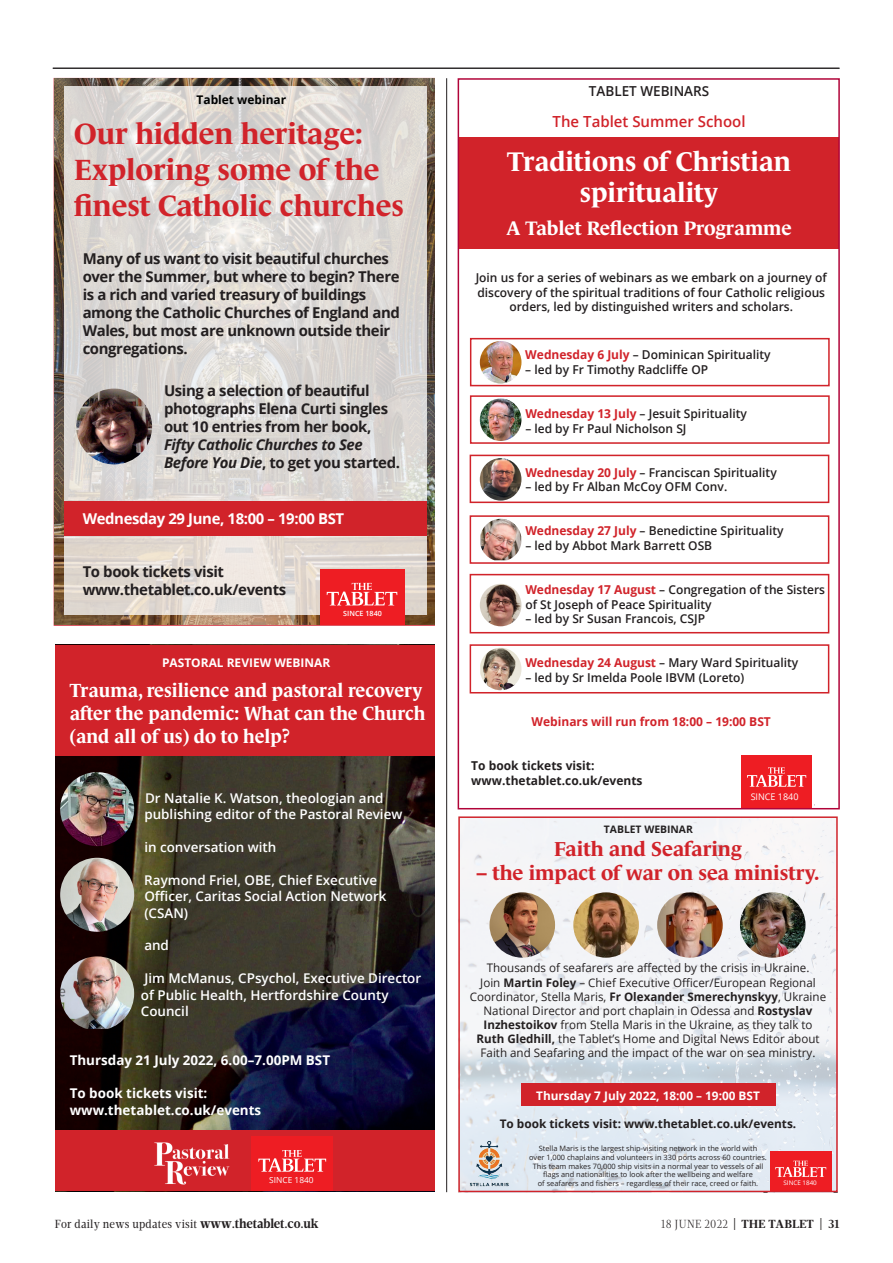
<style>
.page{position:relative;width:893px;height:1263px;background:#fff}
.page>*{position:absolute;margin:0;border:0;box-sizing:border-box;transform-origin:0 0}
.t1{font:700 29.85px/35.8px "Le Monde Journal";color:#d1232a}
.t2{font:700 27.6px/30.6px "Le Monde Journal Std";color:#fff;text-align:center}
.t3{font:700 20.55px "Le Monde Journal Std";color:#d1232a}
.t4{font:700 19.95px "Le Monde Journal Std";color:#fff}
.t5{font:700 19.35px/23.2px "Le Monde Journal Std";color:#fff;scale:.96 1}
.t6{font:600 15.3px "Open Sans";color:#d1232a}
.t7{font:700 14.85px/17.9px "Open Sans";letter-spacing:-.025em;color:#231f20}
.t8{font:700 14.85px "Open Sans";letter-spacing:-.025em;color:#fff}
.t9{font:600 13.8px "Open Sans";color:#231f20}
.t10{font:600 13.5px/16.4px "Open Sans";color:#fff}
.t11{font:700 13.5px/16.4px "Open Sans";color:#fff}
.t12{font:600 12.3px/14.7px "Open Sans";color:#231f20;text-align:center}
.t13{font:700 12.3px/14.7px "Open Sans";color:#231f20}
.t14{font:700 12.3px "Open Sans";color:#d1232a}
.t15{font:12px "Velino Condensed Text";letter-spacing:.02em;color:#231f20}
.t16{font:700 12px "Velino Text";color:#231f20}
.t17{font:700 12px "Open Sans";color:#fff}
.t18{font:700 12px "Open Sans";color:#000100}
.t19{font:11.85px/14.1px "Open Sans";color:#231f20;text-align:center}
.t20{font:700 11.85px "Open Sans";color:#231f20}
.t21{font:700 11.85px "Open Sans";color:#fff}
.t22{font:700 10.35px "Open Sans";color:#231f20}
.t23{font:9.15px "Open Sans";color:#fff}
.t24{font:8.4px "Open Sans";color:#fff}
.t25{font:7.35px/8.9px "Open Sans";color:#231f20;text-align:center}
.t26{font:600 7.2px "Open Sans";color:#fff}
.t27{font:6.3px "Open Sans";color:#fff}
.s1{font-style:italic}
.s2{font-weight:700;font-size:13.5px}
.s3{font-weight:700;color:#d1232a}
.s4{font-weight:700}
.s5{font-family:"Velino Condensed Text";font-weight:300}
.s6{font-family:"Minion Pro";font-weight:400}
</style>
<div class="page">
<hr style="left:53px;top:68px;width:786px;height:1px;background:#231f20">
<hr style="left:446px;top:78px;width:1px;height:1114px;background:#231f20">
<img style="left:55px;top:78px;width:379px;height:546px">
<svg style="left:65px;top:86px;width:362px;height:529px;background:#ddd8d4"></svg>
<div style="left:65px;top:501px;width:362px;height:34px;background:#d1232a"></div>
<img style="left:76px;top:389px;width:76px;height:75px;border-radius:38px">
<div style="left:320px;top:569px;width:84px;height:55px;background:#ee1d23"></div>
<svg style="left:327px;top:583px;width:70px;height:22px"></svg>
<div style="left:458px;top:137px;width:381px;height:112px;background:#d1232a"></div>
<img style="left:480px;top:341px;width:41px;height:42px;border-radius:21px">
<img style="left:480px;top:398px;width:41px;height:43px;border-radius:21px">
<img style="left:480px;top:458px;width:41px;height:43px;border-radius:21px">
<img style="left:480px;top:519px;width:41px;height:41px">
<div style="left:470px;top:338px;width:360px;height:48px;border:2px solid #d1232a"></div>
<div style="left:470px;top:455px;width:359px;height:48px;border:2px solid #d1232a"></div>
<div style="left:470px;top:395px;width:360px;height:49px;border:2px solid #d1232a"></div>
<div style="left:470px;top:515px;width:359px;height:49px;border:2px solid #d1232a"></div>
<div style="left:742px;top:755px;width:70px;height:54px;background:#ee1d23"></div>
<svg style="left:747px;top:767px;width:59px;height:20px"></svg>
<div style="left:470px;top:574px;width:359px;height:59px;border:2px solid #d1232a"></div>
<div style="left:470px;top:644px;width:359px;height:49px;border:2px solid #d1232a"></div>
<img style="left:480px;top:584px;width:41px;height:42px;border-radius:21px">
<img style="left:480px;top:648px;width:41px;height:42px">
<div style="left:458px;top:78px;width:382px;height:731px;border:2px solid #b10439"></div>
<img style="left:460px;top:818px;width:376px;height:372px">
<div style="left:521px;top:1083px;width:255px;height:22px;background:#d1232a"></div>
<img style="left:489px;top:892px;width:66px;height:66px;border-radius:33px">
<img style="left:573px;top:892px;width:66px;height:66px;border-radius:33px">
<img style="left:657px;top:892px;width:66px;height:66px;border-radius:33px">
<img style="left:460px;top:1137px;width:56px;height:51px">
<div style="left:770px;top:1151px;width:61px;height:41px;background:#ee1d23"></div>
<svg style="left:775px;top:1161px;width:51px;height:16px"></svg>
<div style="left:458px;top:816px;width:380px;height:376px;border:1px solid #d1232a"></div>
<img style="left:740px;top:892px;width:65px;height:66px;border-radius:33px">
<img style="left:56px;top:755px;width:379px;height:375px">
<div style="left:56px;top:645px;width:379px;height:110px;background:#d1232a"></div>
<div style="left:56px;top:1130px;width:379px;height:61px;background:#d1232a"></div>
<img style="left:60px;top:858px;width:74px;height:74px;border-radius:37px">
<img style="left:60px;top:956px;width:74px;height:73px">
<img style="left:60px;top:772px;width:74px;height:74px;border-radius:37px">
<img style="left:154px;top:1142px;width:76px;height:43px">
<div style="left:252px;top:1136px;width:81px;height:55px;background:#ee1d23"></div>
<svg style="left:258px;top:1150px;width:68px;height:22px"></svg>
<p class="t18" style="left:197px;top:91px;width:91px">Tablet webinar</p>
<p class="t1" style="left:74px;top:116px;width:331px">Our hidden heritage:<br>Exploring some of the finest Catholic churches</p>
<p class="t7" style="left:83px;top:249px;width:319px">Many of us want to visit beautiful churches over the Summer, but where to begin? There is a rich and varied treasury of buildings among the Catholic Churches of England and Wales, but most are unknown outside their congregations.</p>
<p class="t7" style="left:164px;top:382px;width:237px">Using a selection of beautiful photographs Elena Curti singles out 10 entries from her book,<br><span class="s1">Fifty Catholic Churches to See<br>Before You Die</span>, to get you started.</p>
<p class="t8" style="left:83px;top:508px;width:263px">Wednesday 29 June, 18:00 – 19:00 BST</p>
<p class="t7" style="left:83px;top:563px;width:205px">To book tickets visit www.thetablet.co.uk/events</p>
<p class="t26" style="left:343px;top:609px;width:40px">SINCE 1840</p>
<p class="t17" style="left:162px;top:654px;width:170px">PASTORAL REVIEW WEBINAR</p>
<p class="t5" style="left:70px;top:678px;width:372px">Trauma, resilience and pastoral recovery after the pandemic: What can the Church (and all of us) do to help?</p>
<p class="t10" style="left:144px;top:789px;width:260px">Dr Natalie K. Watson, theologian and publishing editor of the Pastoral Review</p>
<p class="t10" style="left:144px;top:839px;width:133px">in conversation with</p>
<p class="t10" style="left:144px;top:871px;width:244px">Raymond Friel, OBE, Chief Executive<br>Officer, Caritas Social Action Network (CSAN)</p>
<p class="t10" style="left:144px;top:937px;width:26px">and</p>
<p class="t10" style="left:141px;top:970px;width:282px">Jim McManus, CPsychol, Executive Director of Public Health, Hertfordshire County<br>Council</p>
<p class="t11" style="left:70px;top:1052px;width:262px">Thursday 21 July 2022, 6.00–7.00PM BST</p>
<p class="t11" style="left:70px;top:1085px;width:193px">To book tickets visit: www.thetablet.co.uk/events</p>
<p class="t24" style="left:269px;top:1175px;width:46px">SINCE 1840</p>
<p class="t15" style="left:55px;top:1217px;width:265px">For daily news updates visit <span class="s2">www.thetablet.co.uk</span></p>
<p class="t9" style="left:589px;top:82px;width:122px">TABLET WEBINARS</p>
<p class="t6" style="left:553px;top:111px;width:194px">The Tablet Summer School</p>
<p class="t2" style="left:507px;top:146px;width:285px">Traditions of Christian spirituality</p>
<p class="t4" style="left:506px;top:217px;width:287px">A Tablet Reflection Programme</p>
<p class="t12" style="left:476px;top:270px;width:353px">Join us for a series of webinars as we embark on a journey of discovery of the spiritual traditions of four Catholic religious orders, led by distinguished writers and scholars.</p>
<p class="t12" style="left:525px;top:347px;width:247px"><span class="s3">Wednesday 6 July</span> – Dominican Spirituality</p>
<p class="t12" style="left:525px;top:362px;width:184px">– led by Fr Timothy Radcliffe OP</p>
<p class="t12" style="left:525px;top:406px;width:223px"><span class="s3">Wednesday 13 July</span> – Jesuit Spirituality</p>
<p class="t12" style="left:525px;top:420px;width:163px">– led by Fr Paul Nicholson SJ</p>
<p class="t12" style="left:525px;top:464px;width:253px"><span class="s3">Wednesday 20 July</span> – Franciscan Spirituality</p>
<p class="t12" style="left:525px;top:479px;width:203px">– led by Fr Alban McCoy OFM Conv.</p>
<p class="t12" style="left:525px;top:523px;width:260px"><span class="s3">Wednesday 27 July</span> – Benedictine Spirituality</p>
<p class="t12" style="left:525px;top:538px;width:188px">– led by Abbot Mark Barrett OSB</p>
<p class="t12" style="left:525px;top:582px;width:301px;text-align:left"><span class="s3">Wednesday 17 August</span> – Congregation of the Sisters of St Joseph of Peace Spirituality</p>
<p class="t12" style="left:525px;top:611px;width:181px">– led by Sr Susan Francois, CSJP</p>
<p class="t12" style="left:525px;top:655px;width:275px"><span class="s3">Wednesday 24 August</span> – Mary Ward Spirituality</p>
<p class="t12" style="left:525px;top:670px;width:221px">– led by Sr Imelda Poole IBVM (Loreto)</p>
<p class="t14" style="left:531px;top:713px;width:241px">Webinars will run from 18:00 – 19:00 BST</p>
<p class="t13" style="left:471px;top:758px;width:173px">To book tickets visit: www.thetablet.co.uk/events</p>
<p class="t23" style="left:751px;top:790px;width:49px">SINCE 1840</p>
<p class="t22" style="left:604px;top:822px;width:90px">TABLET WEBINAR</p>
<p class="t3" style="left:554px;top:837px;width:190px">Faith and Seafaring</p>
<p class="t3" style="left:476px;top:862px;width:345px">– the impact of war on sea ministry.</p>
<p class="t19" style="left:470px;top:961px;width:358px">Thousands of seafarers are affected by the crisis in Ukraine.<br>Join <span class="s4">Martin Foley</span> – Chief Executive Officer/European Regional Coordinator, Stella Maris, <span class="s4">Fr Olexander Smerechynskyy</span>, Ukraine National Director and port chaplain in Odessa and <span class="s4">Rostyslav Inzhestoikov</span> from Stella Maris in the Ukraine, as they talk to <span class="s4">Ruth Gledhill,</span> the Tablet’s Home and Digital News Editor about Faith and Seafaring and the impact of the war on sea ministry.</p>
<p class="t21" style="left:536px;top:1087px;width:225px">Thursday 7 July 2022, 18:00 – 19:00 BST</p>
<p class="t20" style="left:500px;top:1115px;width:298px">To book tickets visit: www.thetablet.co.uk/events.</p>
<p class="t25" style="left:529px;top:1143px;width:239px">Stella Maris is the largest ship-visiting network in the world with<br>over 1,000 chaplains and volunteers in 330 ports across 60 countries.<br>This team makes 70,000 ship visits in a normal year to vessels of all flags and nationalities to look after the wellbeing and welfare<br>of seafarers and fishers – regardless of their race, creed or faith.</p>
<p class="t27" style="left:783px;top:1179px;width:35px">SINCE 1840</p>
<p class="t16" style="left:661px;top:1217px;width:180px"><span class="s5">18 JUNE 2022</span> <span class="s6">|</span> THE TABLET <span class="s6">|</span> 31</p>
</div>
